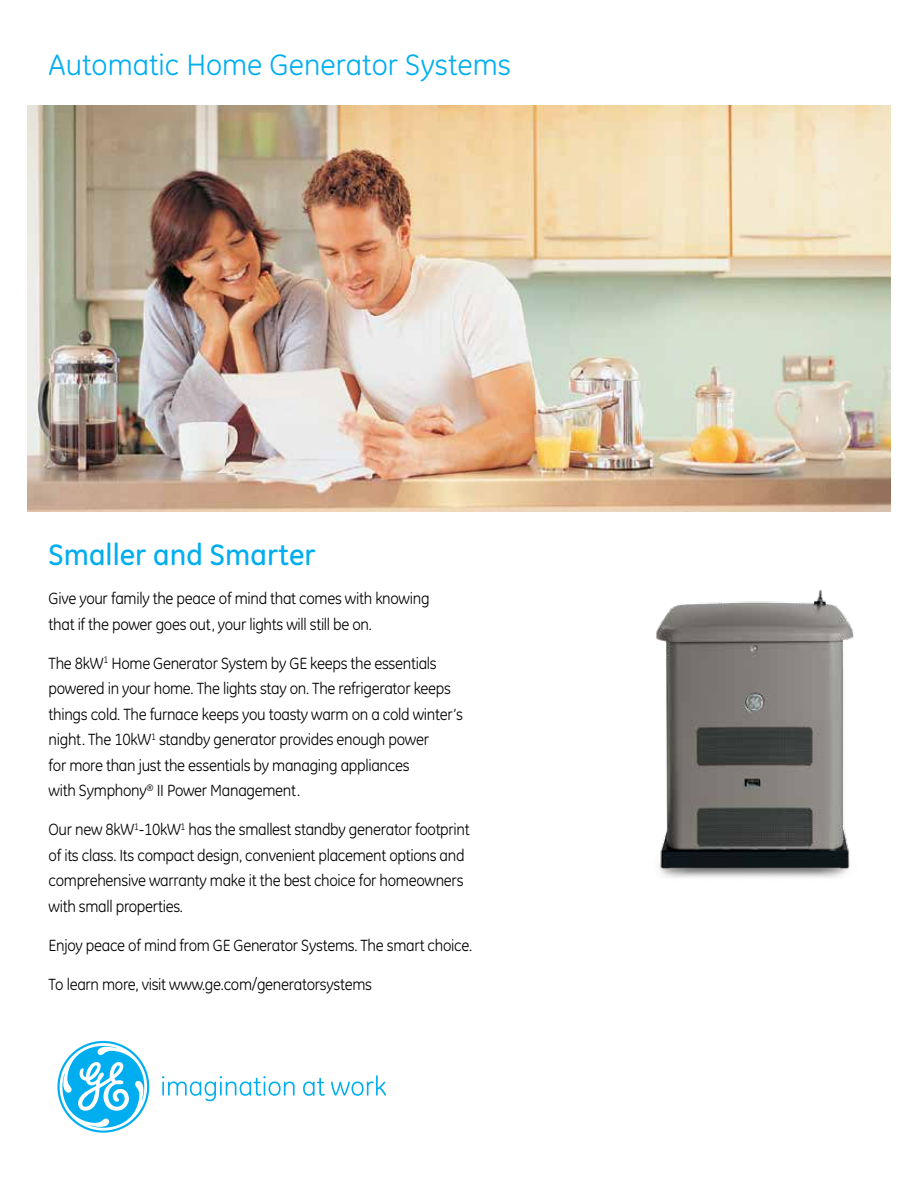
<style>
.page{position:relative;width:918px;height:1188px;background:#fff}
.page>*{position:absolute;margin:0;border:0;box-sizing:border-box;transform-origin:0 0}
.t1{font:30px "GE Inspira";color:#00aeef}
.t2{font:500 30px "GE Inspira";color:#00aeef}
.t3{font:16.5px/25.5px "GE Inspira";letter-spacing:-.02em;color:#000;scale:.95 1}
</style>
<div class="page">
<svg style="left:162px;top:1076px;width:133px;height:25px"></svg>
<svg style="left:303px;top:1078px;width:22px;height:18px"></svg>
<svg style="left:331px;top:1075px;width:55px;height:21px"></svg>
<svg style="left:57px;top:1041px;width:92px;height:92px"></svg>
<img style="left:27px;top:106px;width:864px;height:406px">
<img style="left:656px;top:590px;width:198px;height:288px">
<h1 class="t1" style="left:49px;top:47px;width:464px">Automatic Home Generator Systems</h1>
<h1 class="t2" style="left:49px;top:538px;width:268px">Smaller and Smarter</h1>
<p class="t3" style="left:49px;top:586px;width:403px">Give your family the peace of mind that comes with knowing that if the power goes out, your lights will still be on.</p>
<p class="t3" style="left:49px;top:650px;width:438px">The 8kW<sup>1</sup> Home Generator System by GE keeps the essentials powered in your home. The lights stay on. The refrigerator keeps things cold. The furnace keeps you toasty warm on a cold winter’s night. The 10kW<sup>1</sup> standby generator provides enough power<br>for more than just the essentials by managing appliances<br>with Symphony<sup>®</sup> II Power Management.</p>
<p class="t3" style="left:49px;top:817px;width:445px">Our new 8kW<sup>1</sup>-10kW<sup>1</sup> has the smallest standby generator footprint of its class. Its compact design, convenient placement options and comprehensive warranty make it the best choice for homeowners with small properties.</p>
<p class="t3" style="left:49px;top:932px;width:447px">Enjoy peace of mind from GE Generator Systems. The smart choice.</p>
<p class="t3" style="left:49px;top:971px;width:342px">To learn more, visit www.ge.com/generatorsystems</p>
</div>
